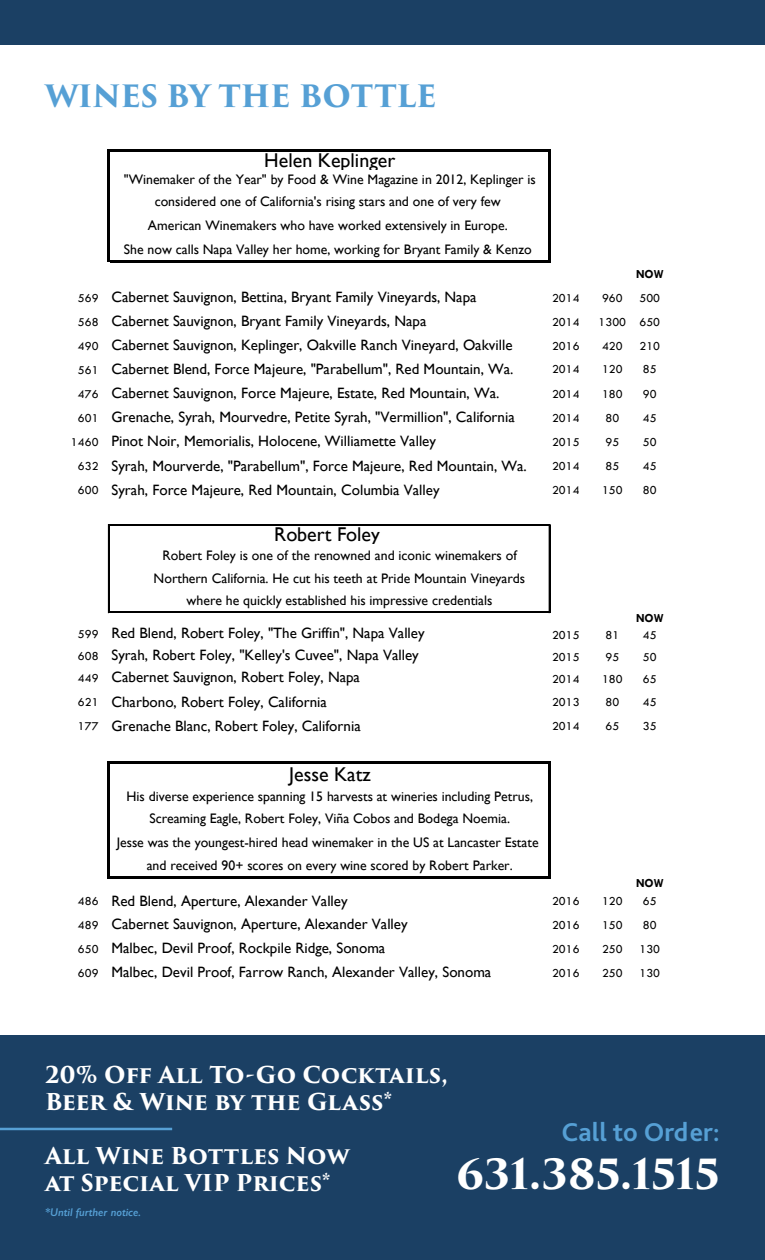
<style>
.page{position:relative;width:765px;height:1260px;background:#1b4064}
.page>*{position:absolute;margin:0;border:0;box-sizing:border-box;transform-origin:0 0}
.t1{font:700 40.5px "Trajan Pro 3";color:#fff}
.t2{font:700 30px "Trajan Pro 3";letter-spacing:-.01em;color:#56a0d5}
.t3{font:700 27px "Bliss Pro";color:#56a0d5}
.t4{font:700 22.62px/27.1px "Trajan Pro 3";letter-spacing:-.005em;color:#fff}
.t5{font:20px "Gill Sans";color:#000}
.t6{font:15px "Gill Sans";color:#000}
.t7{font:13.75px/22.6px "Gill Sans";color:#000;text-align:center}
.t8{font:12.5px "Tw Cen";color:#000}
.t9{font:700 12.5px "Tw Cen";letter-spacing:-.005em;color:#000}
.t10{font:italic 600 11.25px "Gill Sans";color:#56a0d5}
.s1{font-family:"Tw Cen";font-size:12.5px}
</style>
<div class="page">
<hr style="left:0;top:1128px;width:172px;height:2px;background:#56a0d5">
<div style="left:0;top:45px;width:765px;height:990px;background:#fff"></div>
<hr style="left:108px;top:149px;width:2px;height:113px;background:#000">
<hr style="left:548px;top:152px;width:3px;height:110px;background:#000">
<hr style="left:108px;top:525px;width:2px;height:88px;background:#000">
<hr style="left:549px;top:526px;width:1px;height:87px;background:#000">
<hr style="left:108px;top:761px;width:2px;height:118px;background:#000">
<hr style="left:548px;top:764px;width:3px;height:115px;background:#000">
<hr style="left:110px;top:149px;width:441px;height:3px;background:#000">
<hr style="left:110px;top:260px;width:441px;height:2px;background:#000">
<hr style="left:110px;top:524px;width:440px;height:1px;background:#000">
<hr style="left:110px;top:525px;width:440px;height:1px;background:#000">
<hr style="left:110px;top:611px;width:440px;height:1px;background:#000">
<hr style="left:110px;top:612px;width:440px;height:1px;background:#000">
<hr style="left:110px;top:761px;width:441px;height:3px;background:#000">
<hr style="left:110px;top:876px;width:441px;height:3px;background:#000">
<p class="t2" style="left:45px;top:74px;width:393px">WINES BY THE BOTTLE</p>
<p class="t5" style="left:264px;top:149px;width:133px">Helen Keplinger</p>
<p class="t7" style="left:124px;top:169px;width:414px;line-height:21.2px">"Winemaker of the Year" by Food &amp; Wine Magazine in 2012, Keplinger is considered one of California's rising stars and one of very few</p>
<p class="t7" style="left:124px;top:213px;width:409px;line-height:24px">American Winemakers who have worked extensively in Europe.<br>She now calls Napa Valley her home, working for Bryant Family &amp; Kenzo</p>
<p class="t9" style="left:636px;top:266px;width:29px">NOW</p>
<p class="t6" style="left:78px;top:289px;width:400px"><span class="s1">569</span> Cabernet Sauvignon, Bettina, Bryant Family Vineyards, Napa</p>
<p class="t8" style="left:552px;top:291px;width:29px">2014</p>
<p class="t8" style="left:602px;top:291px;width:22px">960</p>
<p class="t8" style="left:640px;top:291px;width:22px">500</p>
<p class="t6" style="left:78px;top:312px;width:350px"><span class="s1">568</span> Cabernet Sauvignon, Bryant Family Vineyards, Napa</p>
<p class="t8" style="left:552px;top:315px;width:29px">2014</p>
<p class="t8" style="left:599px;top:315px;width:63px">1300 650</p>
<p class="t6" style="left:78px;top:336px;width:436px"><span class="s1">490</span> Cabernet Sauvignon, Keplinger, Oakville Ranch Vineyard, Oakville</p>
<p class="t8" style="left:552px;top:338px;width:29px">2016</p>
<p class="t8" style="left:602px;top:338px;width:22px">420</p>
<p class="t8" style="left:640px;top:338px;width:22px">210</p>
<p class="t6" style="left:78px;top:360px;width:437px"><span class="s1">561</span> Cabernet Blend, Force Majeure, "Parabellum", Red Mountain, Wa.</p>
<p class="t8" style="left:552px;top:362px;width:29px">2014</p>
<p class="t8" style="left:602px;top:362px;width:22px">120</p>
<p class="t8" style="left:643px;top:362px;width:15px">85</p>
<p class="t6" style="left:78px;top:384px;width:423px"><span class="s1">476</span> Cabernet Sauvignon, Force Majeure, Estate, Red Mountain, Wa.</p>
<p class="t8" style="left:552px;top:386px;width:29px">2014</p>
<p class="t8" style="left:602px;top:386px;width:22px">180</p>
<p class="t8" style="left:643px;top:386px;width:15px">90</p>
<p class="t6" style="left:78px;top:409px;width:438px"><span class="s1">601</span> Grenache, Syrah, Mourvedre, Petite Syrah, "Vermillion", California</p>
<p class="t8" style="left:552px;top:410px;width:29px">2014</p>
<p class="t8" style="left:605px;top:410px;width:15px">80</p>
<p class="t8" style="left:643px;top:410px;width:15px">45</p>
<p class="t6" style="left:71px;top:433px;width:367px"><span class="s1">1460</span> Pinot Noir, Memorialis, Holocene, Williamette Valley</p>
<p class="t8" style="left:552px;top:434px;width:29px">2015</p>
<p class="t8" style="left:605px;top:434px;width:15px">95</p>
<p class="t8" style="left:643px;top:434px;width:15px">50</p>
<p class="t6" style="left:78px;top:457px;width:451px"><span class="s1">632</span> Syrah, Mourverde, "Parabellum", Force Majeure, Red Mountain, Wa.</p>
<p class="t8" style="left:552px;top:459px;width:29px">2014</p>
<p class="t8" style="left:605px;top:459px;width:15px">85</p>
<p class="t8" style="left:643px;top:459px;width:15px">45</p>
<p class="t6" style="left:78px;top:481px;width:363px"><span class="s1">600</span> Syrah, Force Majeure, Red Mountain, Columbia Valley</p>
<p class="t8" style="left:552px;top:483px;width:29px">2014</p>
<p class="t8" style="left:602px;top:483px;width:22px">150</p>
<p class="t8" style="left:643px;top:483px;width:15px">80</p>
<p class="t5" style="left:274px;top:523px;width:107px">Robert Foley</p>
<p class="t7" style="left:154px;top:544px;width:373px">Robert Foley is one of the renowned and iconic winemakers of<br>Northern California. He cut his teeth at Pride Mountain Vineyards where he quickly established his impressive credentials</p>
<p class="t9" style="left:636px;top:611px;width:29px">NOW</p>
<p class="t6" style="left:78px;top:625px;width:348px"><span class="s1">599</span> Red Blend, Robert Foley, "The Griffin", Napa Valley</p>
<p class="t8" style="left:552px;top:628px;width:29px">2015</p>
<p class="t8" style="left:605px;top:628px;width:15px">81</p>
<p class="t8" style="left:643px;top:628px;width:15px">45</p>
<p class="t6" style="left:78px;top:646px;width:342px"><span class="s1">608</span> Syrah, Robert Foley, "Kelley's Cuvee", Napa Valley</p>
<p class="t8" style="left:552px;top:650px;width:29px">2015</p>
<p class="t8" style="left:605px;top:650px;width:15px">95</p>
<p class="t8" style="left:643px;top:650px;width:15px">50</p>
<p class="t6" style="left:78px;top:668px;width:284px"><span class="s1">449</span> Cabernet Sauvignon, Robert Foley, Napa</p>
<p class="t8" style="left:552px;top:671px;width:29px">2014</p>
<p class="t8" style="left:602px;top:671px;width:22px">180</p>
<p class="t8" style="left:643px;top:671px;width:15px">65</p>
<p class="t6" style="left:78px;top:693px;width:251px"><span class="s1">621</span> Charbono, Robert Foley, California</p>
<p class="t8" style="left:552px;top:694px;width:29px">2013</p>
<p class="t8" style="left:605px;top:694px;width:15px">80</p>
<p class="t8" style="left:643px;top:694px;width:15px">45</p>
<p class="t6" style="left:78px;top:717px;width:284px"><span class="s1">177</span> Grenache Blanc, Robert Foley, California</p>
<p class="t8" style="left:552px;top:719px;width:29px">2014</p>
<p class="t8" style="left:605px;top:719px;width:15px">65</p>
<p class="t8" style="left:643px;top:719px;width:15px">35</p>
<p class="t5" style="left:289px;top:763px;width:83px">Jesse Katz</p>
<p class="t7" style="left:127px;top:786px;width:408px;line-height:21.8px">His diverse experience spanning 15 harvests at wineries including Petrus,<br>Screaming Eagle, Robert Foley, Viña Cobos and Bodega Noemia.</p>
<p class="t7" style="left:117px;top:831px;width:423px;line-height:23.5px">Jesse was the youngest-hired head winemaker in the US at Lancaster Estate and received 90+ scores on every wine scored by Robert Parker.</p>
<p class="t9" style="left:636px;top:876px;width:29px">NOW</p>
<p class="t6" style="left:78px;top:892px;width:271px"><span class="s1">486</span> Red Blend, Aperture, Alexander Valley</p>
<p class="t8" style="left:552px;top:894px;width:29px">2016</p>
<p class="t8" style="left:602px;top:894px;width:22px">120</p>
<p class="t8" style="left:643px;top:894px;width:15px">65</p>
<p class="t6" style="left:78px;top:916px;width:331px"><span class="s1">489</span> Cabernet Sauvignon, Aperture, Alexander Valley</p>
<p class="t8" style="left:552px;top:917px;width:29px">2016</p>
<p class="t8" style="left:602px;top:917px;width:22px">150</p>
<p class="t8" style="left:643px;top:917px;width:15px">80</p>
<p class="t6" style="left:78px;top:940px;width:309px"><span class="s1">650</span> Malbec, Devil Proof, Rockpile Ridge, Sonoma</p>
<p class="t8" style="left:552px;top:941px;width:29px">2016</p>
<p class="t8" style="left:602px;top:941px;width:22px">250</p>
<p class="t8" style="left:640px;top:941px;width:22px">130</p>
<p class="t6" style="left:78px;top:963px;width:415px"><span class="s1">609</span> Malbec, Devil Proof, Farrow Ranch, Alexander Valley, Sonoma</p>
<p class="t8" style="left:552px;top:965px;width:29px">2016</p>
<p class="t8" style="left:602px;top:965px;width:22px">250</p>
<p class="t8" style="left:640px;top:965px;width:22px">130</p>
<h3 class="t4" style="left:45px;top:1062px;width:404px">20% Off All To-Go Cocktails,<br>Beer &amp; Wine by the Glass*</h3>
<h3 class="t4" style="left:45px;top:1143px;width:306px">All Wine Bottles Now at Special VIP Prices*</h3>
<p class="t10" style="left:45px;top:1205px;width:97px">*Until further notice.</p>
<h3 class="t3" style="left:561px;top:1115px;width:160px">Call to Order:</h3>
<h1 class="t1" style="left:456px;top:1144px;width:265px">631.385.1515</h1>
</div>
